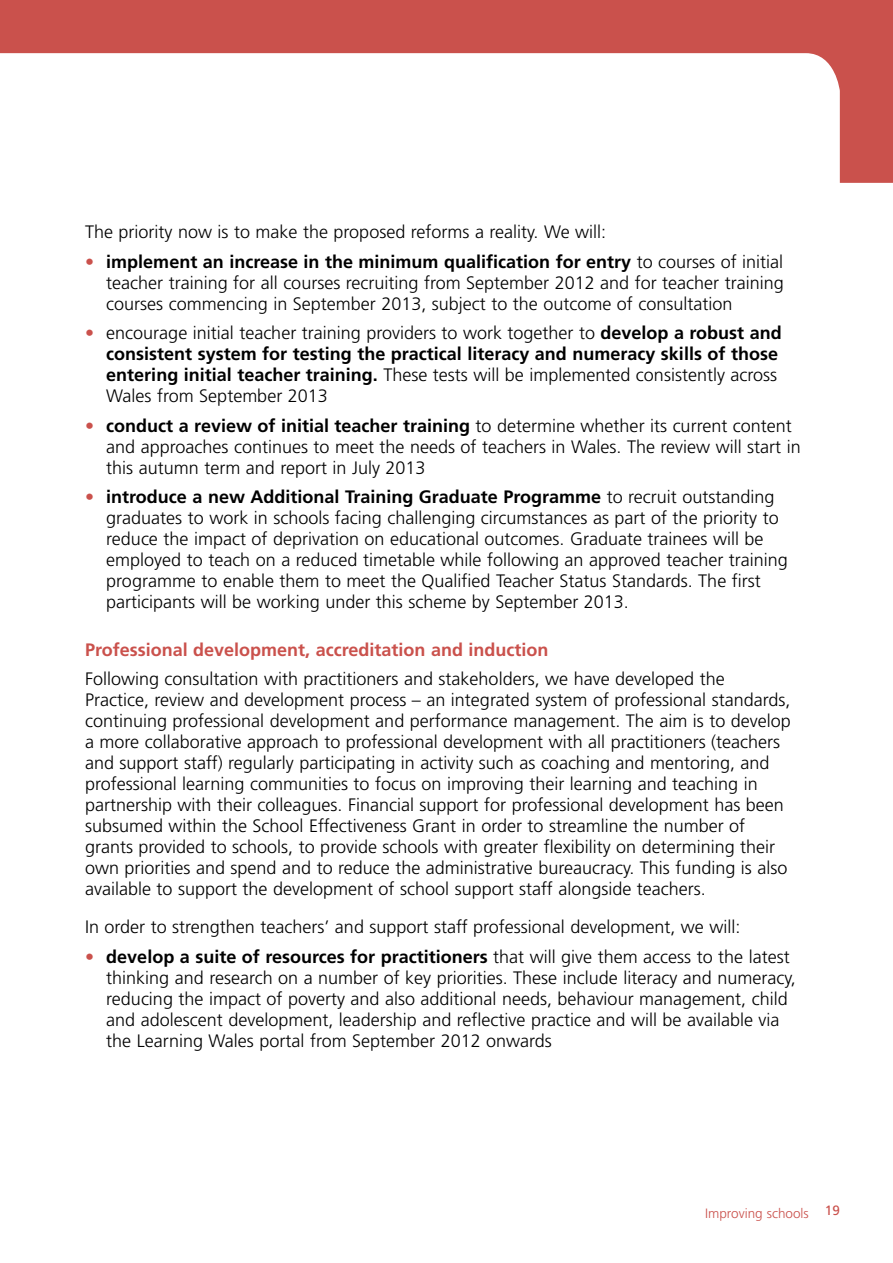
<style>
.page{position:relative;width:893px;height:1263px;background:#fff}
.page>*{position:absolute;margin:0;border:0;box-sizing:border-box;transform-origin:0 0}
._19__Bullets_5mm_ind{font:300 18px/21px "Frutiger";color:#000}
._09__Body_text_12pt{font:300 18px/21px "Frutiger";color:#000}
._5__sub_head_bold_12{font:700 18px "Frutiger LT Std";color:#ca514c}
.t1{font:300 13.5px "Frutiger LT Std";color:#ca514c}
._23__Folio_12pt{font:13.5px "Frutiger LT Std";color:#ca514c}
.s1{color:#ca514c}
.s2{font-weight:700}
</style>
<div class="page">
<svg style="left:0;top:0;width:893px;height:183px"></svg>
<p class="_09__Body_text_12pt" style="left:85px;top:222px;width:523px">The priority now is to make the proposed reforms a reality. We will:</p>
<p class="_19__Bullets_5mm_ind" style="left:106px;top:251px;width:679px;text-align:justify;text-indent:-21px"><span class="s1">•</span> <span class="s2">implement an increase in the minimum qualification for entry</span> to courses of initial teacher training for all courses recruiting from September 2012 and for teacher training courses commencing in September 2013, subject to the outcome of consultation</p>
<p class="_19__Bullets_5mm_ind" style="left:106px;top:323px;width:677px;text-indent:-21px"><span class="s1">•</span> encourage initial teacher training providers to work together to <span class="s2">develop a robust and consistent system for testing the practical literacy and numeracy skills of those entering initial teacher training.</span> These tests will be implemented consistently across Wales from September 2013</p>
<p class="_19__Bullets_5mm_ind" style="left:106px;top:415px;width:696px;text-indent:-21px"><span class="s1">•</span> <span class="s2">conduct a review of initial teacher training</span> to determine whether its current content and approaches continues to meet the needs of teachers in Wales. The review will start in this autumn term and report in July 2013</p>
<p class="_19__Bullets_5mm_ind" style="left:106px;top:487px;width:683px;text-indent:-21px"><span class="s1">•</span> <span class="s2">introduce a new Additional Training Graduate Programme</span> to recruit outstanding graduates to work in schools facing challenging circumstances as part of the priority to reduce the impact of deprivation on educational outcomes. Graduate trainees will be employed to teach on a reduced timetable while following an approved teacher training programme to enable them to meet the Qualified Teacher Status Standards. The first participants will be working under this scheme by September 2013.</p>
<p class="_5__sub_head_bold_12" style="left:85px;top:639px;width:465px">Professional development, accreditation and induction</p>
<p class="_09__Body_text_12pt" style="left:85px;top:669px;width:707px">Following consultation with practitioners and stakeholders, we have developed the Practice, review and development process – an integrated system of professional standards, continuing professional development and performance management. The aim is to develop a more collaborative approach to professional development with all practitioners (teachers and support staff) regularly participating in activity such as coaching and mentoring, and professional learning communities to focus on improving their learning and teaching in partnership with their colleagues. Financial support for professional development has been subsumed within the School Effectiveness Grant in order to streamline the number of grants provided to schools, to provide schools with greater flexibility on determining their own priorities and spend and to reduce the administrative bureaucracy. This funding is also available to support the development of school support staff alongside teachers.</p>
<p class="_09__Body_text_12pt" style="left:85px;top:917px;width:657px">In order to strengthen teachers’ and support staff professional development, we will:</p>
<p class="_19__Bullets_5mm_ind" style="left:106px;top:946px;width:691px;text-indent:-21px"><span class="s1">•</span> <span class="s2">develop a suite of resources for practitioners</span> that will give them access to the latest thinking and research on a number of key priorities. These include literacy and numeracy, reducing the impact of poverty and also additional needs, behaviour management, child and adolescent development, leadership and reflective practice and will be available via the Learning Wales portal from September 2012 onwards</p>
<p class="t1" style="left:705px;top:1205px;width:105px">Improving schools</p>
<p class="_23__Folio_12pt" style="left:825px;top:1203px;width:17px">19</p>
</div>
